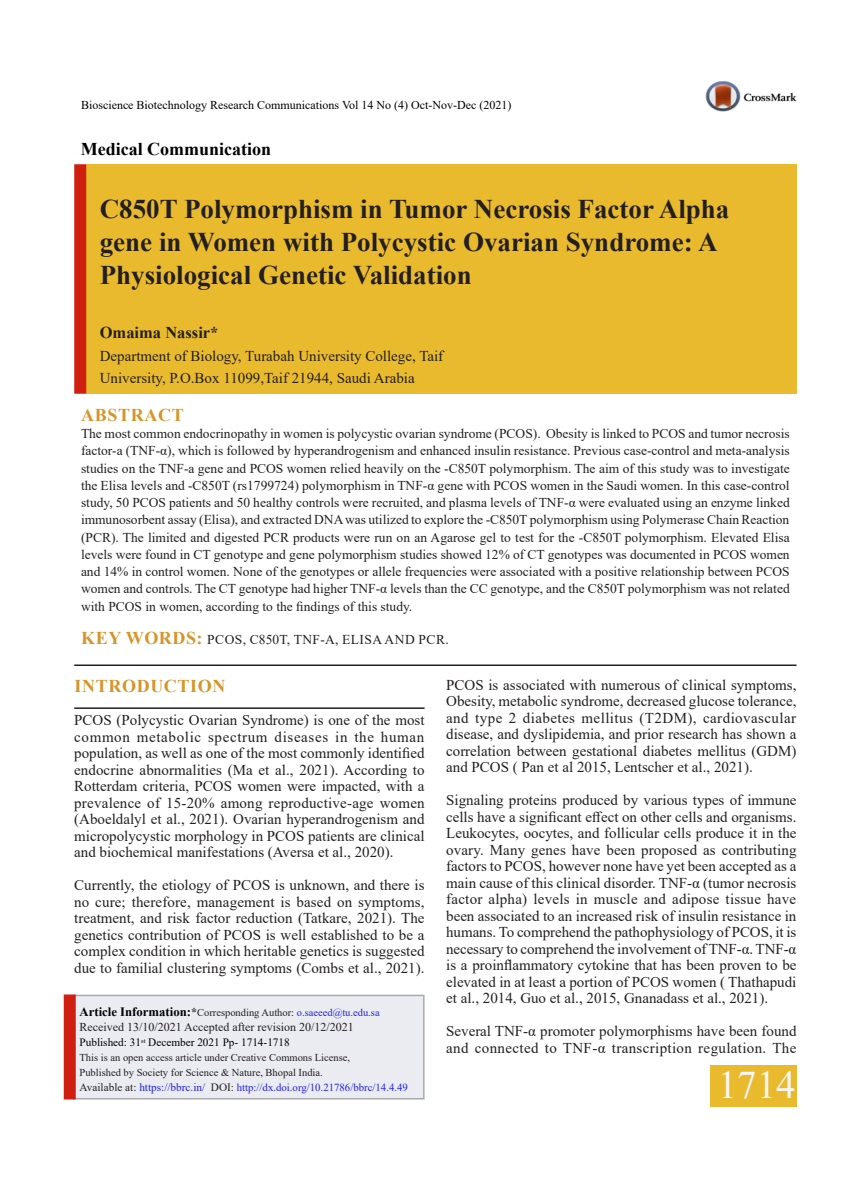
<style>
.page{position:relative;width:864px;height:1188px;background:#fff}
.page>*{position:absolute;margin:0;border:0;box-sizing:border-box;transform-origin:0 0}
.Body_text{font:39px "Times New Roman";color:#f6f6f7}
.Body_text-2{font:700 27px/33px "Times New Roman";color:#231f20}
.Body_text-3{font:700 18px "Times New Roman";letter-spacing:.035em;color:#d69429}
.Body_text-4{font:700 18px "Times New Roman";color:#000}
.Body_text-5{font:700 16.5px "Times New Roman";color:#231f20}
.Body_text-6{font:15px/16.5px "Times New Roman";color:#231f20;text-align:justify}
.Body_text-7{font:15px/16.5px "Times New Roman";letter-spacing:.025em;color:#231f20}
.Body_text-8{font:13.5px/17.2px "Times New Roman";color:#231f20;text-align:justify}
.Body_text-9{font:13.5px "Times New Roman";letter-spacing:.035em;color:#231f20}
.Body_text-10{font:12px "Times New Roman";color:#000}
.Body_text-11{font:12px "Times New Roman";color:#231f20}
.Body_text-12{font:11.25px "Times New Roman";color:#000}
.Body_text-13{font:10.8px "Times New Roman";color:#2321e8}
.Body_text-14{font:10.5px/15px "Times New Roman";color:#231f20}
.s1{font-weight:700;font-size:18px;color:#d69429}
.s2{font-weight:700;font-size:12.75px;color:#000}
.s3{font-weight:700;font-size:12px}
.s4{color:#2321e8}
.s5{font-size:11.25px;color:#231f20}
.s6{font-size:11.25px}
</style>
<div class="page">
<hr style="left:74px;top:664px;width:722px;height:2px;background:#231f20">
<hr style="left:74px;top:707px;width:351px;height:2px;background:#231f20">
<div style="left:710px;top:1066px;width:86px;height:41px;background:#eaba2e"></div>
<img style="left:705px;top:81px;width:91px;height:31px">
<div style="left:73px;top:995px;width:350px;height:104px;background:#eaecf2"></div>
<hr style="left:423px;top:995px;width:2px;height:103px;background:#a8aaad">
<hr style="left:73px;top:995px;width:350px;height:1px;background:#a8aaad">
<hr style="left:73px;top:1098px;width:352px;height:1px;background:#a8aaad">
<div style="left:64px;top:994px;width:12px;height:105px;background:#ce1f10"></div>
<div style="left:86px;top:164px;width:710px;height:229px;background:#eaba2e"></div>
<div style="left:74px;top:164px;width:12px;height:230px;background:#ce1f10"></div>
<p class="Body_text-10" style="left:81px;top:96px;width:432px">Bioscience Biotechnology Research Communications Vol 14 No (4) Oct-Nov-Dec (2021)</p>
<p class="Body_text-4" style="left:81px;top:136px;width:192px">Medical Communication</p>
<p class="Body_text-2" style="left:100px;top:192px;width:631px">C850T Polymorphism in Tumor Necrosis Factor Alpha gene in Women with Polycystic Ovarian Syndrome: A<br>Physiological Genetic Validation</p>
<p class="Body_text-5" style="left:100px;top:321px;width:120px">Omaima Nassir*</p>
<p class="Body_text-6" style="left:100px;top:347px;width:345px">Department of Biology, Turabah University College, Taif</p>
<p class="Body_text-6" style="left:100px;top:369px;width:316px">University, P.O.Box 11099,Taif 21944, Saudi Arabia</p>
<p class="Body_text-3" style="left:81px;top:402px;width:104px">ABSTRACT</p>
<p class="Body_text-8" style="left:81px;top:425px;width:710px">The most common endocrinopathy in women is polycystic ovarian syndrome (PCOS). Obesity is linked to PCOS and tumor necrosis factor-a (TNF-α), which is followed by hyperandrogenism and enhanced insulin resistance. Previous case-control and meta-analysis studies on the TNF-a gene and PCOS women relied heavily on the -C850T polymorphism. The aim of this study was to investigate the Elisa levels and -C850T (rs1799724) polymorphism in TNF-α gene with PCOS women in the Saudi women. In this case-control study, 50 PCOS patients and 50 healthy controls were recruited, and plasma levels of TNF-α were evaluated using an enzyme linked immunosorbent assay (Elisa), and extracted DNA was utilized to explore the -C850T polymorphism using Polymerase Chain Reaction (PCR). The limited and digested PCR products were run on an Agarose gel to test for the -C850T polymorphism. Elevated Elisa levels were found in CT genotype and gene polymorphism studies showed 12% of CT genotypes was documented in PCOS women and 14% in control women. None of the genotypes or allele frequencies were associated with a positive relationship between PCOS women and controls. The CT genotype had higher TNF-α levels than the CC genotype, and the C850T polymorphism was not related with PCOS in women, according to the findings of this study.</p>
<p class="Body_text-9" style="left:81px;top:630px;width:287px"><span class="s1">KEY WORDS:</span> PCOS, C850T, TNF-α, Elisa</p>
<p class="Body_text-8" style="left:385px;top:630px;width:11px">and</p>
<p class="Body_text-8" style="left:419px;top:630px;width:32px">PCR.</p>
<p class="Body_text-3" style="left:75px;top:673px;width:152px">INTRODUCTION</p>
<p class="Body_text-6" style="left:74px;top:712px;width:352px">PCOS (Polycystic Ovarian Syndrome) is one of the most common metabolic spectrum diseases in the human population, as well as one of the most commonly identified endocrine abnormalities (Ma et al., 2021). According to Rotterdam criteria, PCOS women were impacted, with a prevalence of 15-20% among reproductive-age women (Aboeldalyl et al., 2021). Ovarian hyperandrogenism and micropolycystic morphology in PCOS patients are clinical and biochemical manifestations (Aversa et al., 2020).</p>
<p class="Body_text-6" style="left:74px;top:877px;width:352px">Currently, the etiology of PCOS is unknown, and there is no cure; therefore, management is based on symptoms, treatment, and risk factor reduction (Tatkare, 2021). The genetics contribution of PCOS is well established to be a complex condition in which heritable genetics is suggested due to familial clustering symptoms (Combs et al., 2021).</p>
<p class="Body_text-6" style="left:446px;top:676px;width:352px">PCOS is associated with numerous of clinical symptoms, Obesity, metabolic syndrome, decreased glucose tolerance, and type 2 diabetes mellitus (T2DM), cardiovascular disease, and dyslipidemia, and prior research has shown a correlation between gestational diabetes mellitus (GDM) and PCOS ( Pan et al 2015, Lentscher et al., 2021).</p>
<p class="Body_text-6" style="left:446px;top:792px;width:352px">Signaling proteins produced by various types of immune cells have a significant effect on other cells and organisms.<br>Leukocytes, oocytes, and follicular cells produce it in the ovary. Many genes have been proposed as contributing factors to PCOS, however none have yet been accepted as a main cause of this clinical disorder. TNF-α (tumor necrosis factor alpha) levels in muscle and adipose tissue have been associated to an increased risk of insulin resistance in humans. To comprehend the pathophysiology of PCOS, it is necessary to comprehend the involvement of TNF-α. TNF-α is a proinflammatory cytokine that has been proven to be elevated in at least a portion of PCOS women ( Thathapudi et al., 2014, Guo et al., 2015, Gnanadass et al., 2021).</p>
<p class="Body_text-7" style="left:446px;top:1023px;width:352px">Several TNF-α promoter polymorphisms have been found and connected to TNF-α transcription regulation. The</p>
<p class="Body_text-14" style="left:80px;top:1005px;width:302px"><span class="s2">Article Information:</span><span class="s3">*</span>Corresponding Author: <span class="s4">o.saeeed@tu.edu.sa</span></p>
<p class="Body_text-11" style="left:80px;top:1019px;width:276px">Received 13/10/2021 Accepted after revision 20/12/2021</p>
<p class="Body_text-12" style="left:80px;top:1035px;width:212px">Published: 31<sup>st</sup> December 2021 Pp- 1714-1718</p>
<p class="Body_text-14" style="left:80px;top:1050px;width:272px">This is an open access article under Creative Commons License,<br>Published by Society for Science &amp; Nature, Bhopal India.</p>
<p class="Body_text-13" style="left:80px;top:1080px;width:330px"><span class="s5">Available at:</span> <span class="s6">https://bbrc.in/</span> <span class="s5">DOI:</span> http://dx.doi.org/10.21786/bbrc/14.4.49</p>
<p class="Body_text" style="left:718px;top:1057px;width:79px">1714</p>
</div>
